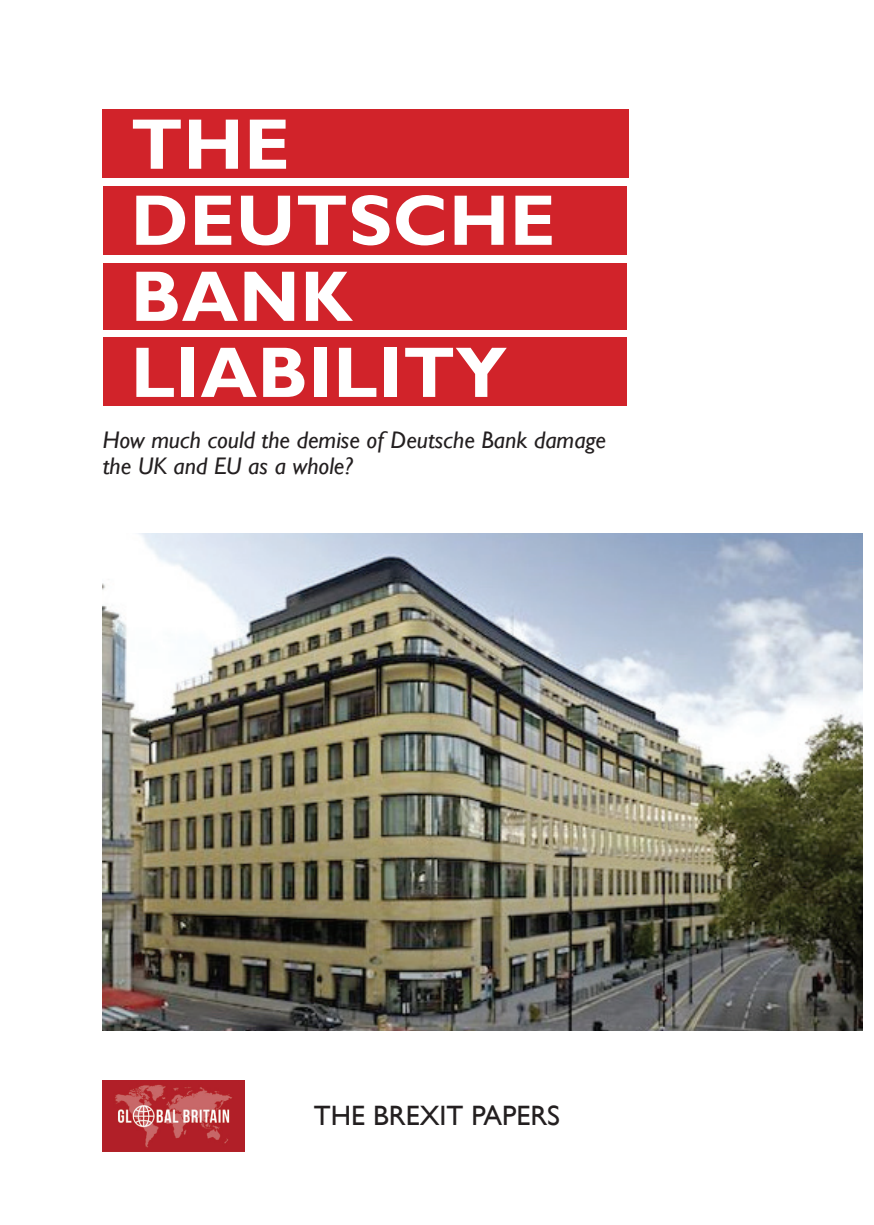
<style>
.page{position:relative;width:874px;height:1225px;background:#fff}
.page>*{position:absolute;margin:0;border:0;box-sizing:border-box;transform-origin:0 0}
.t1{font:700 72px/76px "Gill Sans";letter-spacing:.01em;color:#fff}
.t2{font:28px "Gill Sans";color:#231f20}
.t3{font:italic 24px/26px "Gill Sans";color:#231f20}
</style>
<div class="page">
<img style="left:103px;top:1080px;width:141px;height:71px">
<div style="left:103px;top:186px;width:523px;height:69px;background:#d1232a"></div>
<div style="left:103px;top:263px;width:523px;height:66px;background:#d1232a"></div>
<div style="left:103px;top:109px;width:525px;height:69px;background:#d1232a"></div>
<div style="left:103px;top:337px;width:523px;height:69px;background:#d1232a"></div>
<img style="left:103px;top:533px;width:758px;height:497px">
<h1 class="t1" style="left:131px;top:108px;width:426px">THE<br>DEUTSCHE<br>BANK<br>LIABILITY</h1>
<p class="t3" style="left:103px;top:427px;width:504px">How much could the demise of Deutsche Bank damage the UK and EU as a whole?</p>
<p class="t2" style="left:314px;top:1099px;width:248px">THE BREXIT PAPERS</p>
</div>
